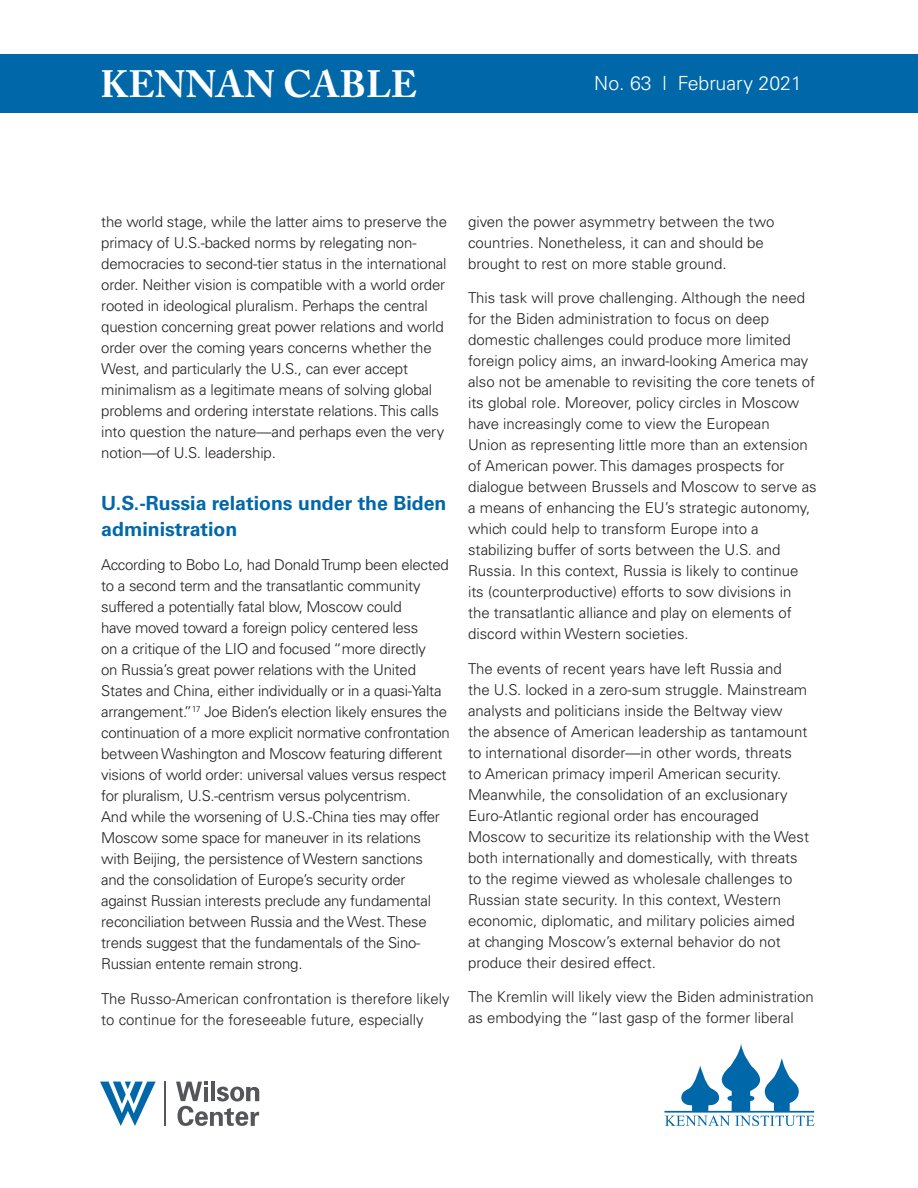
<style>
.page{position:relative;width:918px;height:1188px;background:#fff}
.page>*{position:absolute;margin:0;border:0;box-sizing:border-box;transform-origin:0 0}
.t1{font:700 37.8px "Adobe Caslon Pro";letter-spacing:.005em;color:#fff}
.t2{font:700 19.5px/25.5px "Univers LT Std";color:#0068a9}
.t3{font:300 19.5px "Univers LT Std";color:#fff}
.t4{font:300 15px/21px "Univers LT Std";color:#231f20}
.t5{font:300 15px/21px "Univers LT Std";letter-spacing:-.02em;color:#231f20}
</style>
<div class="page">
<div style="left:0;top:54px;width:918px;height:59px;background:#0068a9"></div>
<svg style="left:664px;top:1043px;width:151px;height:83px"></svg>
<hr style="left:164px;top:1082px;width:2px;height:44px;background:#54565a">
<svg style="left:176px;top:1082px;width:83px;height:44px"></svg>
<svg style="left:100px;top:1082px;width:56px;height:44px"></svg>
<h1 class="t1" style="left:100px;top:62px;width:318px">KENNAN CABLE</h1>
<h2 class="t3" style="left:594px;top:72px;width:209px">No. 63 l February 2021</h2>
<p class="t4" style="left:101px;top:211px;width:347px">the world stage, while the latter aims to preserve the primacy of U.S.-backed norms by relegating non&shy;democracies to second-tier status in the international order. Neither vision is compatible with a world order rooted in ideological pluralism. Perhaps the central question concerning great power relations and world order over the coming years concerns whether the West, and particularly the U.S., can ever accept minimalism as a legitimate means of solving global problems and ordering interstate relations. This calls into question the nature—and perhaps even the very notion—of U.S. leadership.</p>
<h2 class="t2" style="left:101px;top:491px;width:347px">U.S.-Russia relations under the Biden administration</h2>
<p class="t5" style="left:101px;top:555px;width:350px">According to Bobo Lo, had Donald Trump been elected to a second term and the transatlantic community suffered a potentially fatal blow, Moscow could<br>have moved toward a foreign policy centered less<br>on a critique of the LIO and focused “more directly<br>on Russia’s great power relations with the United States and China, either individually or in a quasi-Yalta arrangement.”<sup>17</sup> Joe Biden’s election likely ensures the continuation of a more explicit normative confrontation between Washington and Moscow featuring different visions of world order: universal values versus respect for pluralism, U.S.-centrism versus polycentrism.<br>And while the worsening of U.S.-China ties may offer Moscow some space for maneuver in its relations with Beijing, the persistence of Western sanctions and the consolidation of Europe’s security order against Russian interests preclude any fundamental reconciliation between Russia and the West. These trends suggest that the fundamentals of the Sino-Russian entente remain strong.</p>
<p class="t4" style="left:101px;top:988px;width:350px">The Russo-American confrontation is therefore likely to continue for the foreseeable future, especially</p>
<p class="t4" style="left:468px;top:211px;width:308px">given the power asymmetry between the two countries. Nonetheless, it can and should be brought to rest on more stable ground.</p>
<p class="t4" style="left:468px;top:288px;width:350px">This task will prove challenging. Although the need for the Biden administration to focus on deep domestic challenges could produce more limited foreign policy aims, an inward-looking America may also not be amenable to revisiting the core tenets of its global role. Moreover, policy circles in Moscow have increasingly come to view the European<br>Union as representing little more than an extension of American power. This damages prospects for dialogue between Brussels and Moscow to serve as a means of enhancing the EU’s strategic autonomy, which could help to transform Europe into a stabilizing buffer of sorts between the U.S. and Russia. In this context, Russia is likely to continue its (counterproductive) efforts to sow divisions in the transatlantic alliance and play on elements of discord within Western societies.</p>
<p class="t4" style="left:468px;top:658px;width:343px">The events of recent years have left Russia and<br>the U.S. locked in a zero-sum struggle. Mainstream analysts and politicians inside the Beltway view<br>the absence of American leadership as tantamount to international disorder—in other words, threats<br>to American primacy imperil American security.<br>Meanwhile, the consolidation of an exclusionary Euro-Atlantic regional order has encouraged Moscow to securitize its relationship with the West both internationally and domestically, with threats to the regime viewed as wholesale challenges to Russian state security. In this context, Western economic, diplomatic, and military policies aimed at changing Moscow’s external behavior do not produce their desired effect.</p>
<p class="t4" style="left:468px;top:987px;width:347px">The Kremlin will likely view the Biden administration as embodying the “last gasp of the former liberal</p>
</div>
